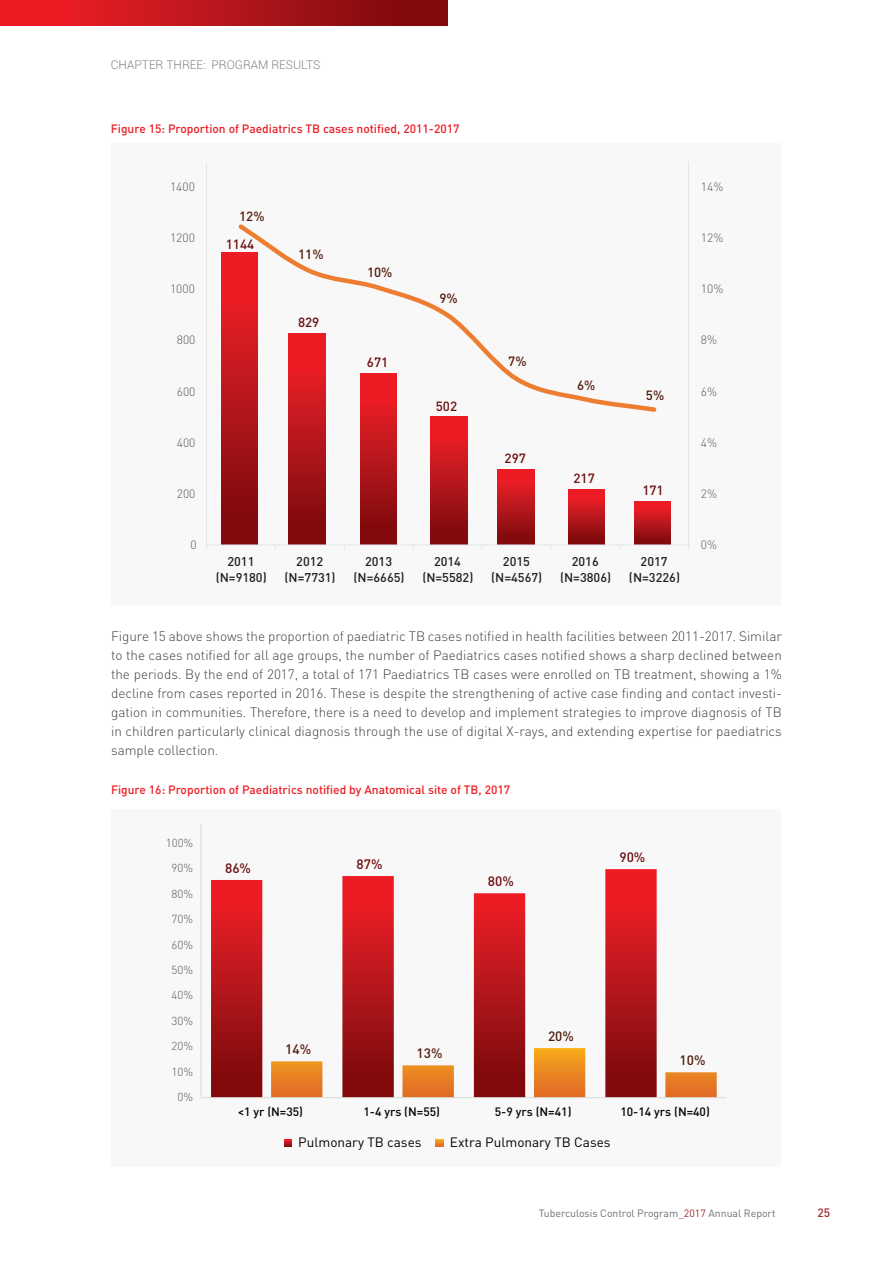
<style>
.page{position:relative;width:893px;height:1263px;background:#fff}
.page>*{position:absolute;margin:0;border:0;box-sizing:border-box;transform-origin:0 0}
.t1{font:300 13.5px/18.9px "DIN Pro";color:#414042;text-align:justify}
.t2{font:13.5px "DIN Pro";color:#010101}
.t3{font:500 13.5px "DIN Pro";color:#6b0d0e}
.t4{font:500 13.5px "DIN Pro";color:#4f1b0a}
.t5{font:500 13.2px "DIN Pro";color:#6b0d0e}
.t6{font:500 13.2px "DIN Pro";color:#4f1b0a}
.t7{font:500 12.6px/16.2px "DIN Pro";color:#231f20;text-align:center}
.t8{font:500 12px "DIN Pro";color:#ed1d24}
.t9{font:500 12px "DIN Pro";color:#010101}
.t10{font:300 12px "DIN Pro";color:#58595b}
.t11{font:300 12px "Roboto";color:#808285}
.t12{font:500 12px "DIN Pro";color:#9f2a2c}
.t13{font:300 11.55px "DIN Pro";color:#58595b}
.t14{font:10.5px "DIN Pro";color:#6d6e71}
.s1{color:#9f2a2c}
</style>
<div class="page">
<div style="left:0;top:0;width:448px;height:25px;background:linear-gradient(to right,#f72029,#770a0c)"></div>
<div style="left:111px;top:144px;width:670px;height:462px;background:#f4f2f2"></div>
<div style="left:111px;top:809px;width:670px;height:358px;background:#f4f2f2"></div>
<div style="left:221px;top:253px;width:37px;height:292px;background:linear-gradient(to bottom,#f92029,#780a0c)"></div>
<svg style="left:288px;top:415px;width:37px;height:130px;background:#9e1215"></svg>
<svg style="left:360px;top:415px;width:37px;height:130px;background:#a81318"></svg>
<div style="left:431px;top:417px;width:36px;height:128px;background:linear-gradient(to bottom,#f92029,#780a0c)"></div>
<div style="left:498px;top:469px;width:36px;height:76px;background:linear-gradient(to bottom,#fa2029,#7a0b0c)"></div>
<div style="left:568px;top:489px;width:37px;height:56px;background:linear-gradient(to bottom,#fb202a,#7b0b0d)"></div>
<div style="left:634px;top:501px;width:37px;height:44px;background:linear-gradient(to bottom,#fb202a,#7c0b0d)"></div>
<hr style="left:206px;top:545px;width:483px;height:1px;background:#e0e5eb">
<hr style="left:206px;top:163px;width:1px;height:383px;background:#e0e5eb">
<hr style="left:688px;top:161px;width:1px;height:384px;background:#e0e5eb">
<svg style="left:235px;top:224px;width:422px;height:191px"></svg>
<svg style="left:211px;top:869px;width:446px;height:228px"></svg>
<svg style="left:271px;top:1048px;width:446px;height:49px"></svg>
<hr style="left:201px;top:1097px;width:526px;height:1px;background:#d9d9d8">
<hr style="left:201px;top:824px;width:1px;height:274px;background:#d9d9d8">
<svg style="left:284px;top:1139px;width:8px;height:7px"></svg>
<svg style="left:436px;top:1139px;width:7px;height:7px"></svg>
<p class="t11" style="left:111px;top:57px;width:211px">CHAPTER THREE: PROGRAM RESULTS</p>
<p class="t8" style="left:111px;top:120px;width:350px">Figure 15: Proportion of Paediatrics TB cases notified, 2011-2017</p>
<p class="t10" style="left:170px;top:179px;width:26px">1400</p>
<p class="t10" style="left:170px;top:230px;width:26px">1200</p>
<p class="t10" style="left:170px;top:281px;width:26px">1000</p>
<p class="t10" style="left:177px;top:332px;width:20px">800</p>
<p class="t10" style="left:177px;top:383px;width:20px">600</p>
<p class="t10" style="left:177px;top:434px;width:20px">400</p>
<p class="t10" style="left:177px;top:485px;width:20px">200</p>
<p class="t10" style="left:190px;top:536px;width:8px">0</p>
<p class="t6" style="left:239px;top:207px;width:27px">12%</p>
<p class="t5" style="left:226px;top:235px;width:30px">1144</p>
<p class="t6" style="left:298px;top:245px;width:27px">11%</p>
<p class="t5" style="left:298px;top:313px;width:23px">829</p>
<p class="t6" style="left:367px;top:263px;width:27px">10%</p>
<p class="t5" style="left:367px;top:354px;width:23px">671</p>
<p class="t6" style="left:439px;top:289px;width:20px">9%</p>
<p class="t5" style="left:436px;top:397px;width:23px">502</p>
<p class="t6" style="left:508px;top:353px;width:20px">7%</p>
<p class="t5" style="left:505px;top:449px;width:23px">297</p>
<p class="t6" style="left:577px;top:376px;width:20px">6%</p>
<p class="t5" style="left:573px;top:470px;width:23px">217</p>
<p class="t6" style="left:646px;top:386px;width:20px">5%</p>
<p class="t5" style="left:642px;top:481px;width:23px">171</p>
<p class="t7" style="left:216px;top:553px;width:53px">2011 (N=9180)</p>
<p class="t7" style="left:285px;top:553px;width:53px">2012 (N=7731)</p>
<p class="t7" style="left:353px;top:553px;width:53px">2013 (N=6665)</p>
<p class="t7" style="left:422px;top:553px;width:53px">2014 (N=5582)</p>
<p class="t7" style="left:491px;top:553px;width:53px">2015 (N=4567)</p>
<p class="t7" style="left:560px;top:553px;width:53px">2016 (N=3806)</p>
<p class="t7" style="left:629px;top:553px;width:53px">2017 (N=3226)</p>
<p class="t10" style="left:701px;top:179px;width:24px">14%</p>
<p class="t10" style="left:701px;top:230px;width:24px">12%</p>
<p class="t10" style="left:701px;top:281px;width:24px">10%</p>
<p class="t10" style="left:701px;top:332px;width:18px">8%</p>
<p class="t10" style="left:701px;top:383px;width:18px">6%</p>
<p class="t10" style="left:701px;top:434px;width:18px">4%</p>
<p class="t10" style="left:701px;top:485px;width:18px">2%</p>
<p class="t10" style="left:701px;top:536px;width:18px">0%</p>
<p class="t1" style="left:111px;top:626px;width:672px">Figure 15 above shows the proportion of paediatric TB cases notified in health facilities between 2011-2017. Similar to the cases notified for all age groups, the number of Paediatrics cases notified shows a sharp declined between the periods. By the end of 2017, a total of 171 Paediatrics TB cases were enrolled on TB treatment, showing a 1% decline from cases reported in 2016. These is despite the strengthening of active case finding and contact investi&shy;gation in communities. Therefore, there is a need to develop and implement strategies to improve diagnosis of TB in children particularly clinical diagnosis through the use of digital X-rays, and extending expertise for paediatrics sample collection.</p>
<p class="t8" style="left:111px;top:781px;width:401px">Figure 16: Proportion of Paediatrics notified by Anatomical site of TB, 2017</p>
<p class="t13" style="left:166px;top:835px;width:29px">100%</p>
<p class="t13" style="left:172px;top:860px;width:23px">90%</p>
<p class="t13" style="left:172px;top:886px;width:23px">80%</p>
<p class="t13" style="left:172px;top:911px;width:23px">70%</p>
<p class="t13" style="left:172px;top:936px;width:23px">60%</p>
<p class="t13" style="left:172px;top:962px;width:23px">50%</p>
<p class="t13" style="left:172px;top:987px;width:23px">40%</p>
<p class="t13" style="left:172px;top:1013px;width:23px">30%</p>
<p class="t13" style="left:172px;top:1038px;width:23px">20%</p>
<p class="t13" style="left:172px;top:1063px;width:23px">10%</p>
<p class="t13" style="left:177px;top:1089px;width:17px">0%</p>
<p class="t3" style="left:225px;top:858px;width:27px">86%</p>
<p class="t3" style="left:357px;top:855px;width:27px">87%</p>
<p class="t3" style="left:488px;top:872px;width:27px">80%</p>
<p class="t3" style="left:619px;top:848px;width:27px">90%</p>
<p class="t4" style="left:285px;top:1040px;width:27px">14%</p>
<p class="t4" style="left:417px;top:1044px;width:27px">13%</p>
<p class="t4" style="left:548px;top:1027px;width:27px">20%</p>
<p class="t4" style="left:679px;top:1051px;width:27px">10%</p>
<p class="t9" style="left:238px;top:1103px;width:67px">&lt;1 yr (N=35)</p>
<p class="t9" style="left:363px;top:1103px;width:78px">1-4 yrs (N=55)</p>
<p class="t9" style="left:495px;top:1103px;width:78px">5-9 yrs (N=41)</p>
<p class="t9" style="left:620px;top:1103px;width:91px">10-14 yrs (N=40)</p>
<p class="t2" style="left:298px;top:1132px;width:125px">Pulmonary TB cases</p>
<p class="t2" style="left:450px;top:1132px;width:162px">Extra Pulmonary TB Cases</p>
<p class="t14" style="left:539px;top:1206px;width:238px">Tuberculosis Control Program_<span class="s1">2017</span> Annual Report</p>
<p class="t12" style="left:817px;top:1204px;width:14px">25</p>
</div>
